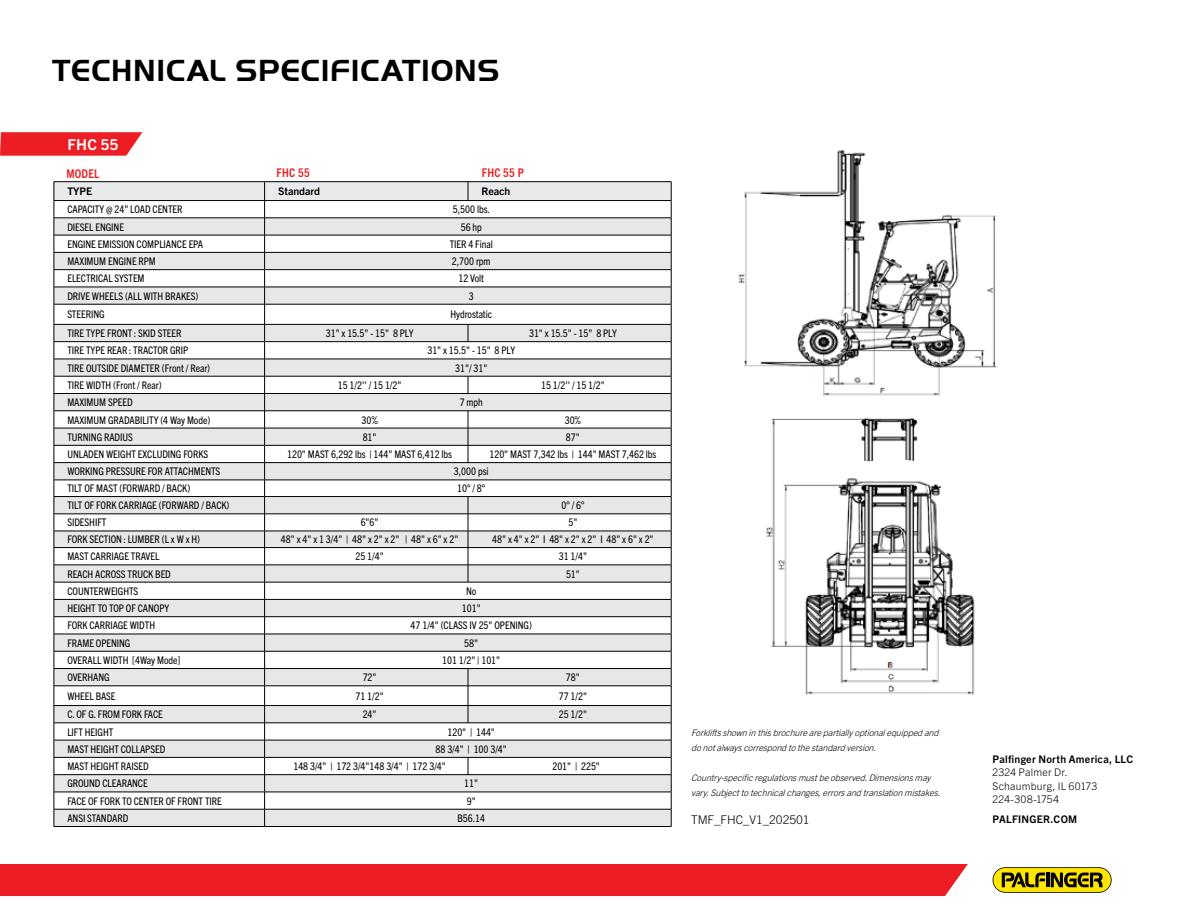
<style>
.page{position:relative;width:1188px;height:918px;background:#fff}
.page>*{position:absolute;margin:0;border:0;box-sizing:border-box;transform-origin:0 0}
.t1{font:31.5px "Palfinger Handel Versalien";letter-spacing:.025em;color:#000}
.t2{font:700 15px "Trade Gothic Next LT Pro";color:#fff}
.t3{font:300 12px "Trade Gothic Next LT Pro";letter-spacing:-.01em;color:#000}
.t4{font:700 condensed 12px "Trade Gothic Next LT Pro";letter-spacing:.02em;color:#ed1d24}
.t5{font:condensed 10.5px "Trade Gothic Next LT Pro";letter-spacing:-.005em;color:#000}
.t6{font:700 10.5px "Trade Gothic Next LT Pro";letter-spacing:.025em;color:#000}
.t7{font:300 10.5px/13.5px "Trade Gothic Next LT Pro";letter-spacing:.02em;color:#000}
.t8{font:700 10.5px "Trade Gothic Next LT Pro";letter-spacing:-.005em;color:#000}
.t9{font:italic 300 9px/15px "Trade Gothic Next LT Pro";color:#000}
</style>
<div class="page">
<hr style="left:54px;top:181px;width:211px;height:1px;background:#000">
<hr style="left:265px;top:181px;width:203px;height:1px;background:#000">
<hr style="left:468px;top:181px;width:203px;height:1px;background:#000">
<svg style="left:54px;top:182px;width:618px;height:644px"></svg>
<hr style="left:54px;top:826px;width:211px;height:1px;background:#000">
<hr style="left:265px;top:826px;width:203px;height:1px;background:#000">
<hr style="left:468px;top:826px;width:203px;height:1px;background:#000">
<svg style="left:0;top:132px;width:142px;height:24px;background:#ee2e35"></svg>
<div style="left:0;top:864px;width:968px;height:32px;background:#ed1d24"></div>
<svg style="left:993px;top:867px;width:119px;height:26px;background:#a7970e"></svg>
<img style="left:738px;top:150px;width:259px;height:246px">
<img style="left:765px;top:417px;width:210px;height:278px">
<h1 class="t1" style="left:52px;top:52px;width:449px">TECHNICAL SPECIFICATIONS</h1>
<h2 class="t2" style="left:68px;top:134px;width:52px">FHC 55</h2>
<p class="t4" style="left:66px;top:165px;width:35px">MODEL</p>
<p class="t4" style="left:277px;top:164px;width:35px">FHC 55</p>
<p class="t4" style="left:482px;top:164px;width:44px">FHC 55 P</p>
<p class="t6" style="left:67px;top:184px;width:26px">TYPE</p>
<p class="t8" style="left:278px;top:184px;width:44px">Standard</p>
<p class="t6" style="left:481px;top:184px;width:30px">Reach</p>
<p class="t5" style="left:67px;top:202px;width:117px">CAPACITY @ 24" LOAD CENTER</p>
<p class="t5" style="left:453px;top:202px;width:39px">5,500 lbs.</p>
<p class="t5" style="left:67px;top:220px;width:58px">DIESEL ENGINE</p>
<p class="t5" style="left:461px;top:220px;width:23px">56 hp</p>
<p class="t5" style="left:67px;top:237px;width:137px">ENGINE EMISSION COMPLIANCE EPA</p>
<p class="t5" style="left:450px;top:237px;width:45px">TIER 4 Final</p>
<p class="t5" style="left:67px;top:254px;width:90px">MAXIMUM ENGINE RPM</p>
<p class="t5" style="left:452px;top:254px;width:40px">2,700 rpm</p>
<p class="t5" style="left:67px;top:271px;width:79px">ELECTRICAL SYSTEM</p>
<p class="t5" style="left:458px;top:271px;width:27px">12 Volt</p>
<p class="t5" style="left:67px;top:289px;width:133px">DRIVE WHEELS (ALL WITH BRAKES)</p>
<p class="t5" style="left:469px;top:289px;width:6px">3</p>
<p class="t5" style="left:67px;top:307px;width:39px">STEERING</p>
<p class="t5" style="left:450px;top:307px;width:43px">Hydrostatic</p>
<p class="t5" style="left:67px;top:326px;width:116px">TIRE TYPE FRONT : SKID STEER</p>
<p class="t5" style="left:326px;top:326px;width:89px">31" x 15.5" - 15" 8 PLY</p>
<p class="t5" style="left:529px;top:326px;width:89px">31" x 15.5" - 15" 8 PLY</p>
<p class="t5" style="left:67px;top:343px;width:122px">TIRE TYPE REAR : TRACTOR GRIP</p>
<p class="t5" style="left:427px;top:343px;width:89px">31" x 15.5" - 15" 8 PLY</p>
<p class="t5" style="left:67px;top:361px;width:144px">TIRE OUTSIDE DIAMETER (Front / Rear)</p>
<p class="t5" style="left:455px;top:361px;width:34px">31"/ 31"</p>
<p class="t5" style="left:67px;top:378px;width:96px">TIRE WIDTH (Front / Rear)</p>
<p class="t5" style="left:338px;top:378px;width:65px">15 1/2'' / 15 1/2"</p>
<p class="t5" style="left:541px;top:378px;width:65px">15 1/2'' / 15 1/2"</p>
<p class="t5" style="left:67px;top:395px;width:67px">MAXIMUM SPEED</p>
<p class="t5" style="left:460px;top:395px;width:25px">7 mph</p>
<p class="t5" style="left:67px;top:413px;width:144px">MAXIMUM GRADABILITY (4 Way Mode)</p>
<p class="t5" style="left:361px;top:413px;width:18px">30%</p>
<p class="t5" style="left:565px;top:413px;width:18px">30%</p>
<p class="t5" style="left:67px;top:430px;width:67px">TURNING RADIUS</p>
<p class="t5" style="left:363px;top:430px;width:15px">81"</p>
<p class="t5" style="left:566px;top:430px;width:15px">87"</p>
<p class="t5" style="left:67px;top:447px;width:142px">UNLADEN WEIGHT EXCLUDING FORKS</p>
<p class="t5" style="left:287px;top:447px;width:167px">120" MAST 6,292 lbs | 144" MAST 6,412 lbs</p>
<p class="t5" style="left:489px;top:447px;width:168px">120" MAST 7,342 lbs | 144" MAST 7,462 lbs</p>
<p class="t5" style="left:67px;top:464px;width:154px">WORKING PRESSURE FOR ATTACHMENTS</p>
<p class="t5" style="left:454px;top:464px;width:36px">3,000 psi</p>
<p class="t5" style="left:67px;top:481px;width:124px">TILT OF MAST (FORWARD / BACK)</p>
<p class="t5" style="left:457px;top:481px;width:29px">10° / 8°</p>
<p class="t5" style="left:67px;top:498px;width:164px">TILT OF FORK CARRIAGE (FORWARD / BACK)</p>
<p class="t5" style="left:561px;top:498px;width:25px">0° / 6°</p>
<p class="t5" style="left:67px;top:515px;width:41px">SIDESHIFT</p>
<p class="t5" style="left:361px;top:515px;width:19px">6"6"</p>
<p class="t5" style="left:568px;top:515px;width:10px">5"</p>
<p class="t5" style="left:67px;top:532px;width:134px">FORK SECTION : LUMBER (L x W x H)</p>
<p class="t5" style="left:281px;top:532px;width:179px">48" x 4" x 1 3/4" | 48" x 2" x 2" | 48" x 6" x 2"</p>
<p class="t5" style="left:492px;top:532px;width:163px">48" x 4" x 2" I 48" x 2" x 2" I 48" x 6" x 2"</p>
<p class="t5" style="left:67px;top:549px;width:94px">MAST CARRIAGE TRAVEL</p>
<p class="t5" style="left:356px;top:549px;width:30px">25 1/4"</p>
<p class="t5" style="left:559px;top:549px;width:30px">31 1/4"</p>
<p class="t5" style="left:67px;top:567px;width:105px">REACH ACROSS TRUCK BED</p>
<p class="t5" style="left:566px;top:567px;width:15px">51"</p>
<p class="t5" style="left:67px;top:584px;width:72px">COUNTERWEIGHTS</p>
<p class="t5" style="left:466px;top:584px;width:12px">No</p>
<p class="t5" style="left:67px;top:601px;width:103px">HEIGHT TO TOP OF CANOPY</p>
<p class="t5" style="left:462px;top:601px;width:20px">101"</p>
<p class="t5" style="left:67px;top:618px;width:89px">FORK CARRIAGE WIDTH</p>
<p class="t5" style="left:411px;top:618px;width:123px">47 1/4" (CLASS IV 25" OPENING)</p>
<p class="t5" style="left:67px;top:636px;width:65px">FRAME OPENING</p>
<p class="t5" style="left:464px;top:636px;width:15px">58"</p>
<p class="t5" style="left:67px;top:653px;width:115px">OVERALL WIDTH [4Way Mode]</p>
<p class="t5" style="left:442px;top:653px;width:60px">101 1/2" | 101"</p>
<p class="t5" style="left:67px;top:670px;width:44px">OVERHANG</p>
<p class="t5" style="left:363px;top:670px;width:15px">72"</p>
<p class="t5" style="left:566px;top:670px;width:15px">78"</p>
<p class="t5" style="left:67px;top:689px;width:50px">WHEEL BASE</p>
<p class="t5" style="left:356px;top:689px;width:30px">71 1/2"</p>
<p class="t5" style="left:559px;top:689px;width:30px">77 1/2"</p>
<p class="t5" style="left:67px;top:707px;width:97px">C. OF G. FROM FORK FACE</p>
<p class="t5" style="left:363px;top:707px;width:15px">24"</p>
<p class="t5" style="left:559px;top:707px;width:30px">25 1/2"</p>
<p class="t5" style="left:67px;top:725px;width:47px">LIFT HEIGHT</p>
<p class="t5" style="left:447px;top:725px;width:49px">120" | 144"</p>
<p class="t5" style="left:67px;top:742px;width:99px">MAST HEIGHT COLLAPSED</p>
<p class="t5" style="left:436px;top:742px;width:73px">88 3/4" | 100 3/4"</p>
<p class="t5" style="left:67px;top:759px;width:83px">MAST HEIGHT RAISED</p>
<p class="t5" style="left:293px;top:759px;width:154px">148 3/4" | 172 3/4"148 3/4" | 172 3/4"</p>
<p class="t5" style="left:552px;top:759px;width:49px">201" | 225"</p>
<p class="t5" style="left:67px;top:776px;width:82px">GROUND CLEARANCE</p>
<p class="t5" style="left:464px;top:776px;width:15px">11"</p>
<p class="t5" style="left:67px;top:794px;width:156px">FACE OF FORK TO CENTER OF FRONT TIRE</p>
<p class="t5" style="left:467px;top:794px;width:10px">9"</p>
<p class="t5" style="left:67px;top:811px;width:63px">ANSI STANDARD</p>
<p class="t5" style="left:457px;top:811px;width:29px">B56.14</p>
<p class="t9" style="left:691px;top:725px;width:252px">Forkliftsshowninthisbrochurearepartiallyoptionalequippedand donotalwayscorrespondtothestandardversion.</p>
<p class="t9" style="left:691px;top:770px;width:254px">Country-specificregulationsmustbeobserved.Dimensionsmay vary.Subjecttotechnicalchanges,errorsandtranslationmistakes.</p>
<p class="t6" style="left:993px;top:752px;width:142px">Palfinger North America, LLC</p>
<p class="t7" style="left:993px;top:765px;width:106px">2324 Palmer Dr.<br>Schaumburg, IL 60173<br>224-308-1754</p>
<p class="t3" style="left:691px;top:811px;width:120px">TMF_FHC_V1_202501</p>
<p class="t6" style="left:993px;top:812px;width:86px">PALFINGER.COM</p>
</div>
